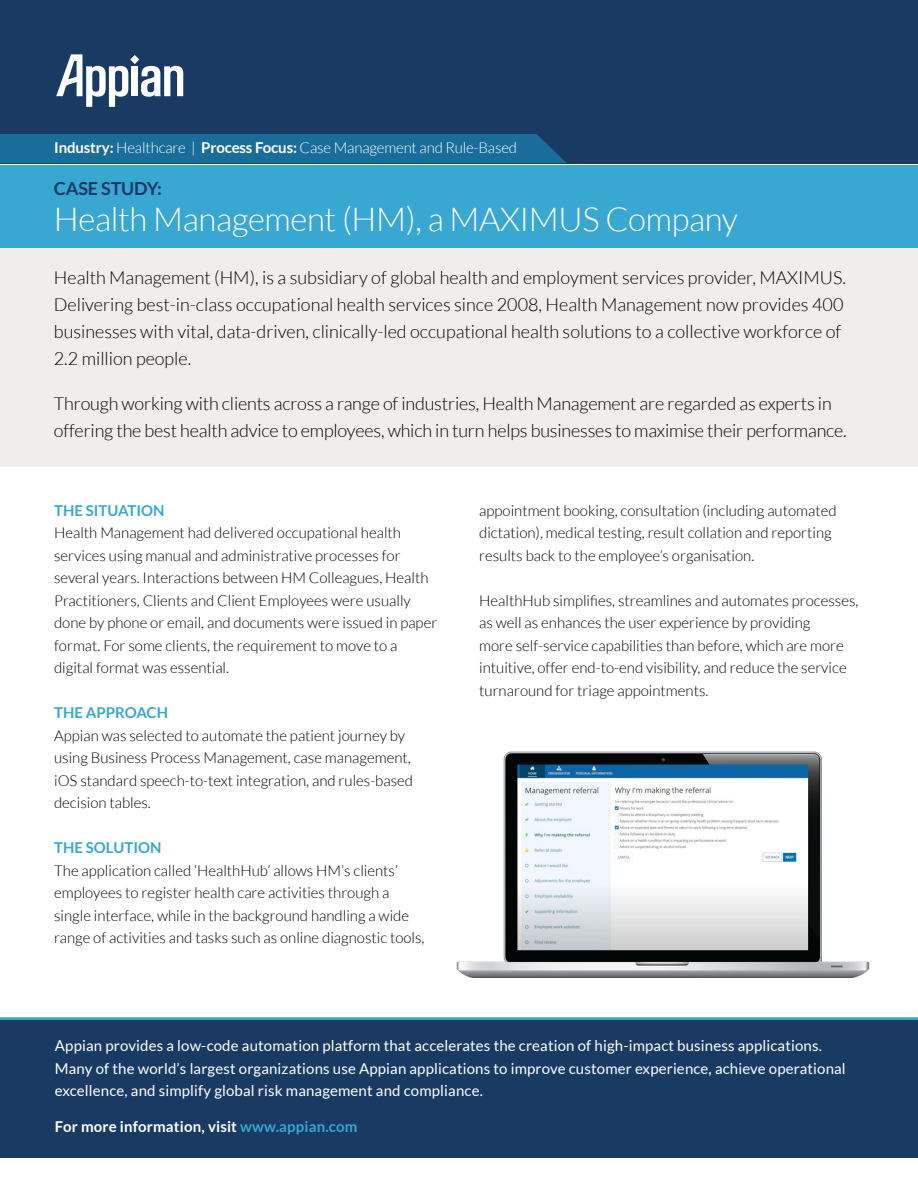
<style>
.page{position:relative;width:918px;height:1188px;background:#fff}
.page>*{position:absolute;margin:0;border:0;box-sizing:border-box;transform-origin:0 0}
.t1{font:300 33px "Lato";letter-spacing:-.01em;color:#fff}
.t2{font:300 18px/27px "Lato";color:#000}
.t3{font:700 18px "Lato";letter-spacing:-.01em;color:#183a63}
.t4{font:300 15px/22.5px "Lato";color:#000}
.t5{font:15px/22.5px "Lato";letter-spacing:.01em;color:#fff}
.t6{font:300 15px "Lato";letter-spacing:-.01em;color:#fff}
.t7{font:700 15px "Lato";letter-spacing:.01em;color:#fff}
.t8{font:700 15px "Lato";color:#38a7d1}
.s1{font-weight:700}
.s2{color:#38a7d1}
</style>
<div class="page">
<div style="left:0;top:0;width:918px;height:163px;background:#183a63"></div>
<div style="left:0;top:166px;width:918px;height:82px;background:#38a7d1"></div>
<svg style="left:56px;top:54px;width:127px;height:53px"></svg>
<div style="left:0;top:134px;width:567px;height:29px;background:#1a6d9a"></div>
<div style="left:0;top:248px;width:918px;height:219px;background:#efeeed"></div>
<hr style="left:0;top:1017px;width:918px;height:3px;background:#38a7d1">
<div style="left:0;top:1020px;width:918px;height:138px;background:#183a63"></div>
<img style="left:456px;top:751px;width:414px;height:227px">
<p class="t6" style="left:54px;top:139px;width:464px"><span class="s1">Industry:</span> Healthcare | <span class="s1">Process Focus:</span> Case Management and Rule-Based</p>
<p class="t3" style="left:54px;top:178px;width:110px">CASE STUDY:</p>
<h1 class="t1" style="left:54px;top:202px;width:686px">Health Management (HM), a MAXIMUS Company</h1>
<p class="t2" style="left:54px;top:264px;width:794px">Health Management (HM), is a subsidiary of global health and employment services provider, MAXIMUS.<br>Delivering best-in-class occupational health services since 2008, Health Management now provides 400 businesses with vital, data-driven, clinically-led occupational health solutions to a collective workforce of 2.2 million people.</p>
<p class="t2" style="left:54px;top:390px;width:794px">Through working with clients across a range of industries, Health Management are regarded as experts in offering the best health advice to employees, which in turn helps businesses to maximise their performance.</p>
<p class="t8" style="left:54px;top:502px;width:112px">THE SITUATION</p>
<p class="t4" style="left:54px;top:522px;width:385px">Health Management had delivered occupational health services using manual and administrative processes for several years. Interactions between HM Colleagues, Health Practitioners, Clients and Client Employees were usually done by phone or email, and documents were issued in paper format. For some clients, the requirement to move to a digital format was essential.</p>
<p class="t8" style="left:54px;top:704px;width:115px">THE APPROACH</p>
<p class="t4" style="left:54px;top:724px;width:360px">Appian was selected to automate the patient journey by using Business Process Management, case management, iOS standard speech-to-text integration, and rules-based decision tables.</p>
<p class="t8" style="left:54px;top:839px;width:109px">THE SOLUTION</p>
<p class="t4" style="left:54px;top:859px;width:372px">The application called ‘HealthHub’ allows HM’s clients’ employees to register health care activities through a single interface, while in the background handling a wide range of activities and tasks such as online diagnostic tools,</p>
<p class="t4" style="left:479px;top:499px;width:359px">appointment booking, consultation (including automated dictation), medical testing, result collation and reporting results back to the employee’s organisation.</p>
<p class="t4" style="left:479px;top:589px;width:381px">HealthHub simplifies, streamlines and automates processes, as well as enhances the user experience by providing<br>more self-service capabilities than before, which are more intuitive, offer end-to-end visibility, and reduce the service turnaround for triage appointments.</p>
<p class="t5" style="left:55px;top:1034px;width:792px">Appian provides a low-code automation platform that accelerates the creation of high-impact business applications.<br>Many of the world’s largest organizations use Appian applications to improve customer experience, achieve operational excellence, and simplify global risk management and compliance.</p>
<p class="t7" style="left:55px;top:1118px;width:304px">For more information, visit <span class="s2">www.appian.com</span></p>
</div>
